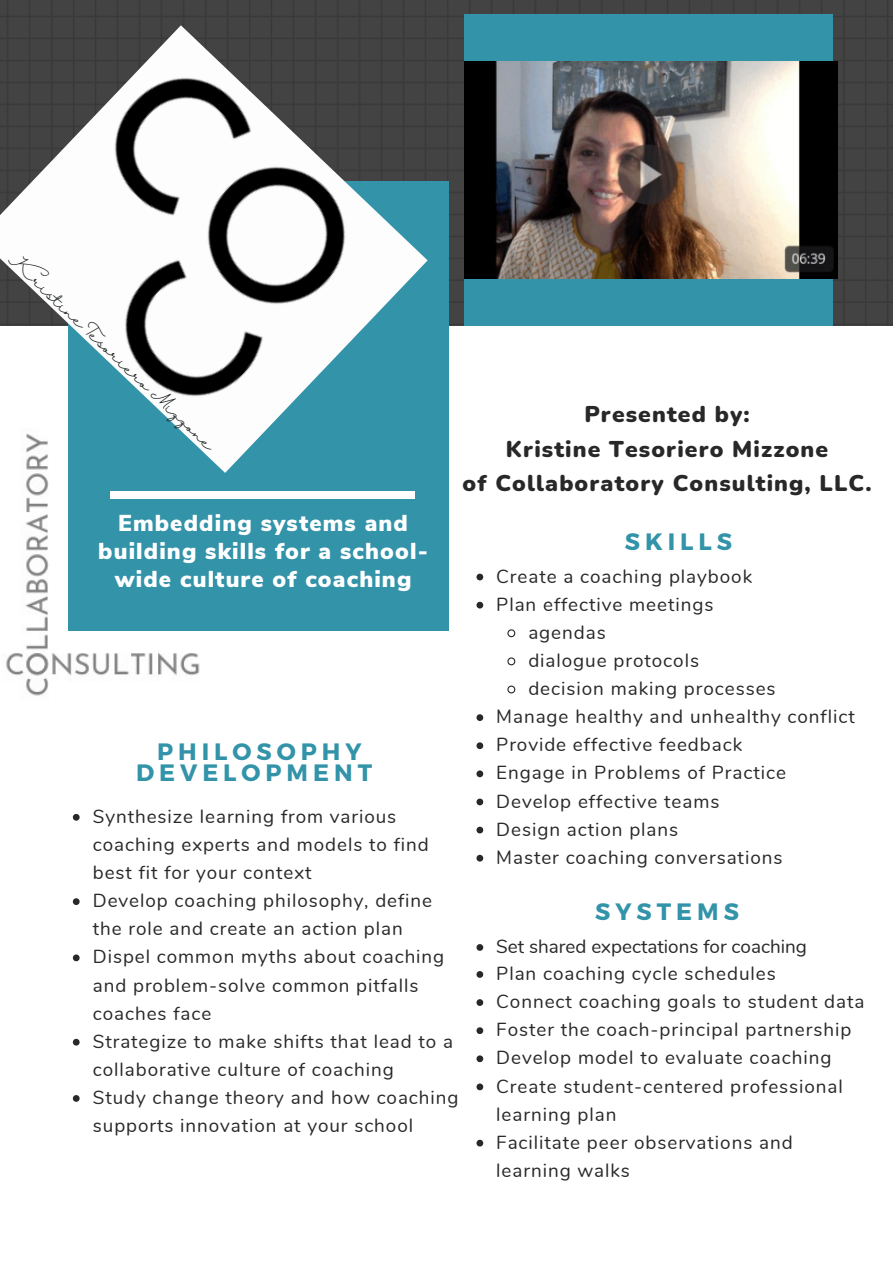
<style>
.page{position:relative;width:893px;height:1264px;background:#fff}
.page>*{position:absolute;margin:0;border:0;box-sizing:border-box;transform-origin:0 0}
.t1{font:700 23.7px/21.3px "Montserrat";letter-spacing:.21em;color:#3293a9;text-align:center}
.t2{font:900 22.95px/28px "Nunito Sans";letter-spacing:.05em;color:#fff;text-align:center}
.t3{font:900 22.8px/34.8px "Nunito";letter-spacing:.05em;color:#282828;text-align:center}
.t4{font:18.9px/28px "Nunito";letter-spacing:.05em;color:#282828}
.t5{font:13.5px "Halimun";color:#1c2120}
</style>
<div class="page">
<img style="left:0;top:0;width:892px;height:326px">
<img style="left:6px;top:473px;width:194px;height:223px">
<div style="left:68px;top:181px;width:380px;height:450px;background:#3293a9"></div>
<img style="left:0;top:25px;width:427px;height:448px">
<div style="left:110px;top:491px;width:305px;height:7px;background:#fff"></div>
<div style="left:464px;top:14px;width:369px;height:312px;background:#3293a9"></div>
<img style="left:464px;top:62px;width:373px;height:217px">
<svg style="left:476px;top:573px;width:7px;height:7px"></svg>
<svg style="left:476px;top:601px;width:7px;height:7px"></svg>
<svg style="left:507px;top:629px;width:9px;height:9px"></svg>
<svg style="left:507px;top:657px;width:9px;height:9px"></svg>
<svg style="left:507px;top:685px;width:9px;height:9px"></svg>
<svg style="left:476px;top:714px;width:7px;height:7px"></svg>
<svg style="left:476px;top:742px;width:7px;height:7px"></svg>
<svg style="left:476px;top:770px;width:7px;height:7px"></svg>
<svg style="left:476px;top:798px;width:7px;height:7px"></svg>
<svg style="left:476px;top:826px;width:7px;height:7px"></svg>
<svg style="left:476px;top:854px;width:7px;height:7px"></svg>
<svg style="left:73px;top:814px;width:7px;height:6px"></svg>
<svg style="left:73px;top:898px;width:7px;height:7px"></svg>
<svg style="left:73px;top:954px;width:7px;height:7px"></svg>
<svg style="left:73px;top:1038px;width:7px;height:7px"></svg>
<svg style="left:73px;top:1095px;width:7px;height:6px"></svg>
<svg style="left:476px;top:944px;width:7px;height:6px"></svg>
<svg style="left:476px;top:971px;width:7px;height:6px"></svg>
<svg style="left:476px;top:999px;width:7px;height:6px"></svg>
<svg style="left:476px;top:1027px;width:7px;height:7px"></svg>
<svg style="left:476px;top:1055px;width:7px;height:7px"></svg>
<svg style="left:476px;top:1083px;width:7px;height:7px"></svg>
<svg style="left:476px;top:1139px;width:7px;height:7px"></svg>
<p class="t5" style="left:18px;top:251px;width:278px;rotate:44deg">Kristine Tesoriero Mizzone</p>
<p class="t3" style="left:462px;top:397px;width:410px">Presented by:<br>Kristine Tesoriero Mizzone<br>of Collaboratory Consulting, LLC.</p>
<p class="t2" style="left:98px;top:509px;width:331px">Embedding systems and building skills for a school&shy;wide culture of coaching</p>
<p class="t1" style="left:136px;top:739px;width:237px">PHILOSOPHY<br>DEVELOPMENT</p>
<p class="t4" style="left:93px;top:802px;width:367px">Synthesize learning from various coaching experts and models to find best fit for your context<br>Develop coaching philosophy, define the role and create an action plan<br>Dispel common myths about coaching and problem-solve common pitfalls coaches face<br>Strategize to make shifts that lead to a collaborative culture of coaching<br>Study change theory and how coaching supports innovation at your school</p>
<p class="t1" style="left:624px;top:529px;width:109px">SKILLS</p>
<p class="t4" style="left:496px;top:562px;width:257px">Create a coaching playbook</p>
<p class="t4" style="left:496px;top:590px;width:219px">Plan effective meetings</p>
<p class="t4" style="left:528px;top:618px;width:79px">agendas</p>
<p class="t4" style="left:528px;top:646px;width:172px">dialogue protocols</p>
<p class="t4" style="left:528px;top:675px;width:249px">decision making processes</p>
<p class="t4" style="left:496px;top:703px;width:360px">Manage healthy and unhealthy conflict</p>
<p class="t4" style="left:496px;top:731px;width:247px">Provide effective feedback</p>
<p class="t4" style="left:496px;top:759px;width:291px">Engage in Problems of Practice</p>
<p class="t4" style="left:496px;top:787px;width:225px">Develop effective teams</p>
<p class="t4" style="left:496px;top:815px;width:183px">Design action plans</p>
<p class="t4" style="left:496px;top:843px;width:288px">Master coaching conversations</p>
<p class="t1" style="left:595px;top:900px;width:145px">SYSTEMS</p>
<p class="t4" style="left:496px;top:932px;width:370px">Set shared expectations for coaching<br>Plan coaching cycle schedules<br>Connect coaching goals to student data<br>Foster the coach-principal partnership<br>Develop model to evaluate coaching<br>Create student-centered professional learning plan<br>Facilitate peer observations and learning walks</p>
</div>
